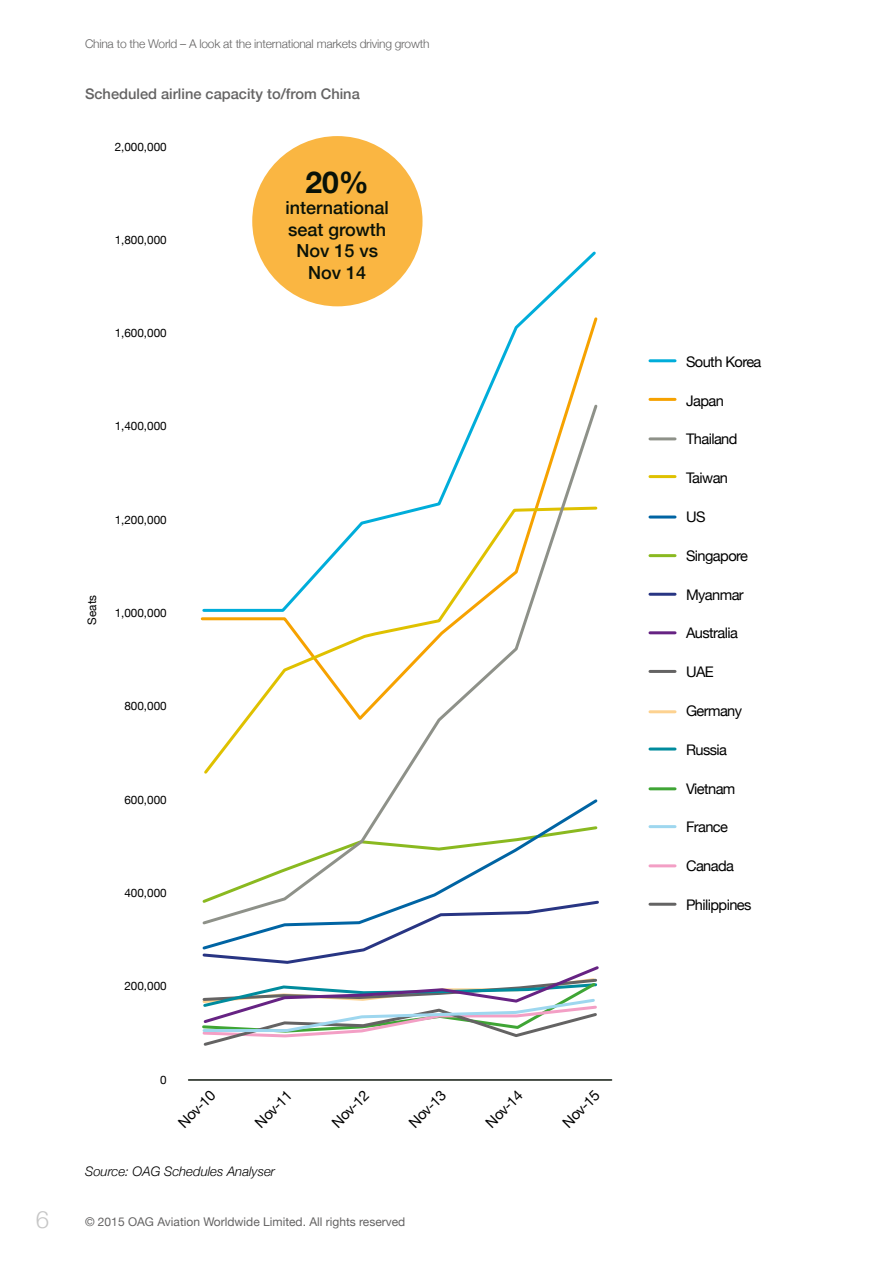
<style>
.page{position:relative;width:893px;height:1263px;background:#fff}
.page>*{position:absolute;margin:0;border:0;box-sizing:border-box;transform-origin:0 0}
.t1{font:700 30px "Helvetica Neue";color:#091208}
.t2{font:300 24px "Helvetica Neue";color:#c6c6c6}
.t3{font:500 18px/21.6px "Helvetica Neue";color:#091208;text-align:center}
.t4{font:14.7px "Helvetica Neue";letter-spacing:-.04em;color:#000}
.t5{font:500 14.7px "Helvetica Neue";color:#646363}
.t6{font:italic 300 13.2px "Helvetica Neue";color:#000}
.t7{font:300 12px "Helvetica Neue";letter-spacing:-.02em;color:#646363}
.t8{font:12px "Helvetica Neue";color:#646363}
.t9{font:11.7px "Helvetica Neue";color:#000}
</style>
<div class="page">
<hr style="left:189px;top:1079px;width:423px;height:2px;background:#091208">
<svg style="left:482px;top:315px;width:116px;height:87px"></svg>
<svg style="left:200px;top:402px;width:398px;height:395px"></svg>
<svg style="left:371px;top:797px;width:227px;height:27px"></svg>
<svg style="left:202px;top:824px;width:397px;height:222px"></svg>
<hr style="left:650px;top:903px;width:25px;height:3px;background:#646363">
<hr style="left:650px;top:864px;width:25px;height:3px;background:#f39fc5">
<hr style="left:650px;top:825px;width:25px;height:3px;background:#9ed7ef">
<hr style="left:650px;top:787px;width:25px;height:3px;background:#3fa535">
<hr style="left:650px;top:747px;width:25px;height:3px;background:#008b9d">
<hr style="left:650px;top:710px;width:25px;height:3px;background:#fdd290">
<hr style="left:650px;top:670px;width:25px;height:3px;background:#646363">
<hr style="left:650px;top:631px;width:25px;height:3px;background:#662383">
<hr style="left:650px;top:593px;width:25px;height:3px;background:#283583">
<hr style="left:650px;top:554px;width:25px;height:3px;background:#8ab920">
<hr style="left:650px;top:515px;width:25px;height:3px;background:#0064a3">
<hr style="left:650px;top:475px;width:25px;height:3px;background:#dfc100">
<hr style="left:650px;top:437px;width:25px;height:3px;background:#8e9189">
<hr style="left:650px;top:398px;width:25px;height:3px;background:#f6a200">
<hr style="left:650px;top:359px;width:25px;height:3px;background:#00adda">
<div style="left:252px;top:136px;width:170px;height:170px;background:#fab642;border-radius:50%"></div>
<h2 class="t2" style="left:36px;top:1200px;width:15px">6</h2>
<p class="t7" style="left:85px;top:34px;width:346px">China to the World – A look at the international markets driving growth</p>
<p class="t5" style="left:85px;top:82px;width:276px">Scheduled airline capacity to/from China</p>
<p class="t9" style="left:115px;top:138px;width:54px">2,000,000</p>
<p class="t9" style="left:115px;top:231px;width:54px">1,800,000</p>
<p class="t9" style="left:115px;top:324px;width:54px">1,600,000</p>
<p class="t9" style="left:115px;top:418px;width:54px">1,400,000</p>
<p class="t9" style="left:115px;top:511px;width:54px">1,200,000</p>
<p class="t9" style="left:84px;top:625px;width:31px;rotate:-90deg">Seats</p>
<p class="t9" style="left:115px;top:604px;width:54px">1,000,000</p>
<p class="t9" style="left:124px;top:698px;width:44px">800,000</p>
<p class="t9" style="left:124px;top:791px;width:44px">600,000</p>
<p class="t9" style="left:124px;top:884px;width:44px">400,000</p>
<p class="t9" style="left:124px;top:977px;width:44px">200,000</p>
<h1 class="t1" style="left:306px;top:158px;width:65px">20%</h1>
<p class="t3" style="left:286px;top:196px;width:105px">international seat growth<br>Nov 15 vs<br>Nov 14</p>
<p class="t9" style="left:160px;top:1071px;width:8px">0</p>
<p class="t4" style="left:173px;top:1117px;width:47px;rotate:-45deg">Nov-10</p>
<p class="t4" style="left:250px;top:1117px;width:47px;rotate:-45deg">Nov-11</p>
<p class="t4" style="left:327px;top:1117px;width:47px;rotate:-45deg">Nov-12</p>
<p class="t4" style="left:404px;top:1117px;width:47px;rotate:-45deg">Nov-13</p>
<p class="t4" style="left:481px;top:1117px;width:47px;rotate:-45deg">Nov-14</p>
<p class="t4" style="left:558px;top:1117px;width:47px;rotate:-45deg">Nov-15</p>
<p class="t6" style="left:85px;top:1161px;width:191px">Source: OAG Schedules Analyser</p>
<p class="t8" style="left:85px;top:1213px;width:322px">© 2015 OAG Aviation Worldwide Limited. All rights reserved</p>
<p class="t4" style="left:686px;top:351px;width:77px">South Korea</p>
<p class="t4" style="left:686px;top:390px;width:39px">Japan</p>
<p class="t4" style="left:686px;top:428px;width:53px">Thailand</p>
<p class="t4" style="left:686px;top:467px;width:44px">Taiwan</p>
<p class="t4" style="left:686px;top:506px;width:21px">US</p>
<p class="t4" style="left:686px;top:545px;width:63px">Singapore</p>
<p class="t4" style="left:686px;top:584px;width:59px">Myanmar</p>
<p class="t4" style="left:686px;top:622px;width:53px">Australia</p>
<p class="t4" style="left:686px;top:661px;width:29px">UAE</p>
<p class="t4" style="left:686px;top:700px;width:58px">Germany</p>
<p class="t4" style="left:686px;top:739px;width:42px">Russia</p>
<p class="t4" style="left:686px;top:778px;width:51px">Vietnam</p>
<p class="t4" style="left:686px;top:817px;width:44px">France</p>
<p class="t4" style="left:686px;top:855px;width:50px">Canada</p>
<p class="t4" style="left:686px;top:894px;width:67px">Philippines</p>
</div>
